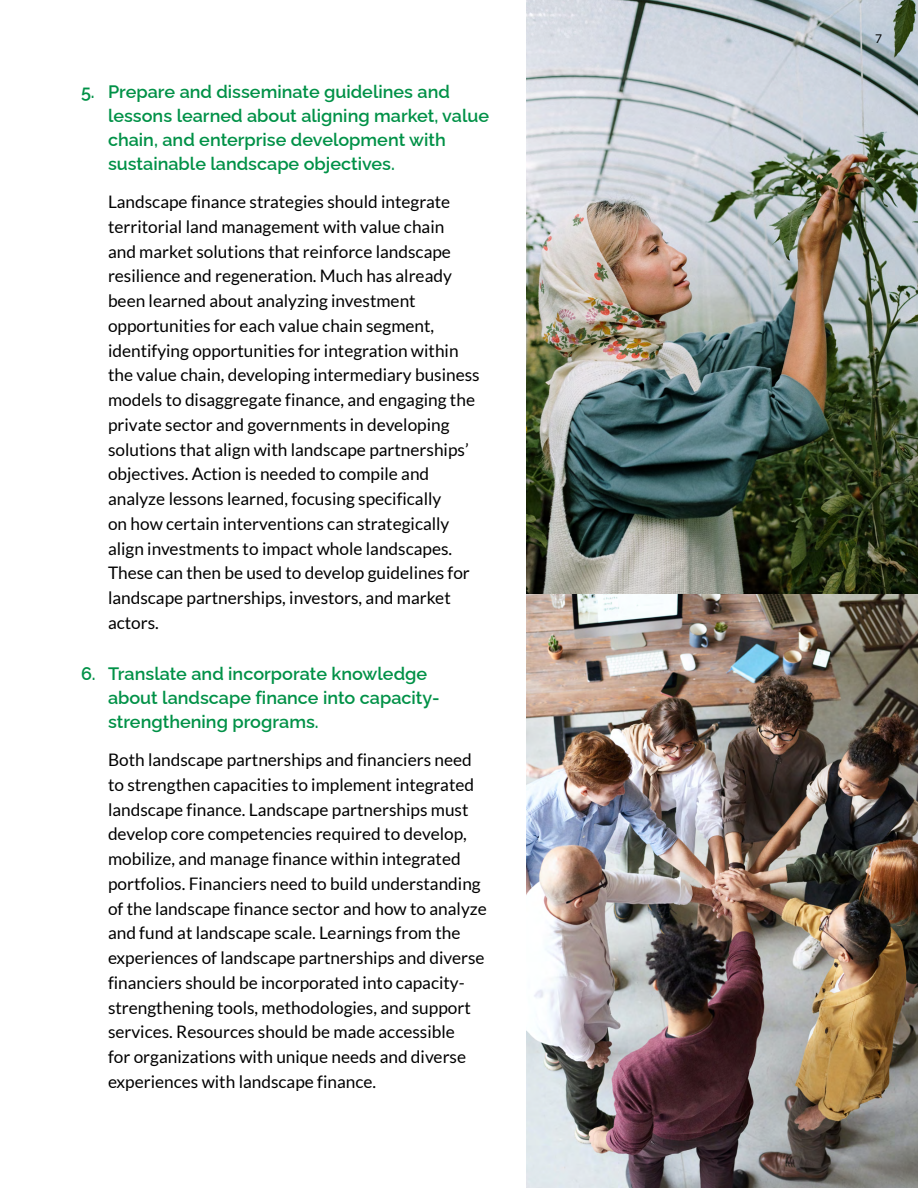
<style>
.page{position:relative;width:918px;height:1188px;background:#fff}
.page>*{position:absolute;margin:0;border:0;box-sizing:border-box;transform-origin:0 0}
.t1{font:100 18px/24px "Raleway";color:#009147}
.t2{font:17.25px/24.8px "Lato";color:#000}
.t3{font:12px "Lato";color:#000}
</style>
<div class="page">
<img style="left:526px;top:594px;width:392px;height:594px">
<img style="left:526px;top:0;width:392px;height:594px">
<p class="t1" style="left:108px;top:78px;width:383px;text-indent:-27px">5. Prepare and disseminate guidelines and lessons learned about aligning market, value chain, and enterprise development with sustainable landscape objectives.</p>
<p class="t2" style="left:108px;top:189px;width:373px">Landscape finance strategies should integrate territorial land management with value chain<br>and market solutions that reinforce landscape resilience and regeneration. Much has already been learned about analyzing investment opportunities for each value chain segment, identifying opportunities for integration within the value chain, developing intermediary business models to disaggregate finance, and engaging the private sector and governments in developing solutions that align with landscape partnerships’ objectives. Action is needed to compile and analyze lessons learned, focusing specifically<br>on how certain interventions can strategically align investments to impact whole landscapes.<br>These can then be used to develop guidelines for landscape partnerships, investors, and market actors.</p>
<p class="t1" style="left:108px;top:660px;width:333px;text-indent:-27px">6. Translate and incorporate knowledge about landscape finance into capacity&shy;strengthening programs.</p>
<p class="t2" style="left:108px;top:747px;width:380px">Both landscape partnerships and financiers need to strengthen capacities to implement integrated landscape finance. Landscape partnerships must develop core competencies required to develop, mobilize, and manage finance within integrated portfolios. Financiers need to build understanding of the landscape finance sector and how to analyze and fund at landscape scale. Learnings from the experiences of landscape partnerships and diverse financiers should be incorporated into capacity&shy;strengthening tools, methodologies, and support services. Resources should be made accessible<br>for organizations with unique needs and diverse experiences with landscape finance.</p>
<p class="t3" style="left:875px;top:32px;width:8px">7</p>
</div>
